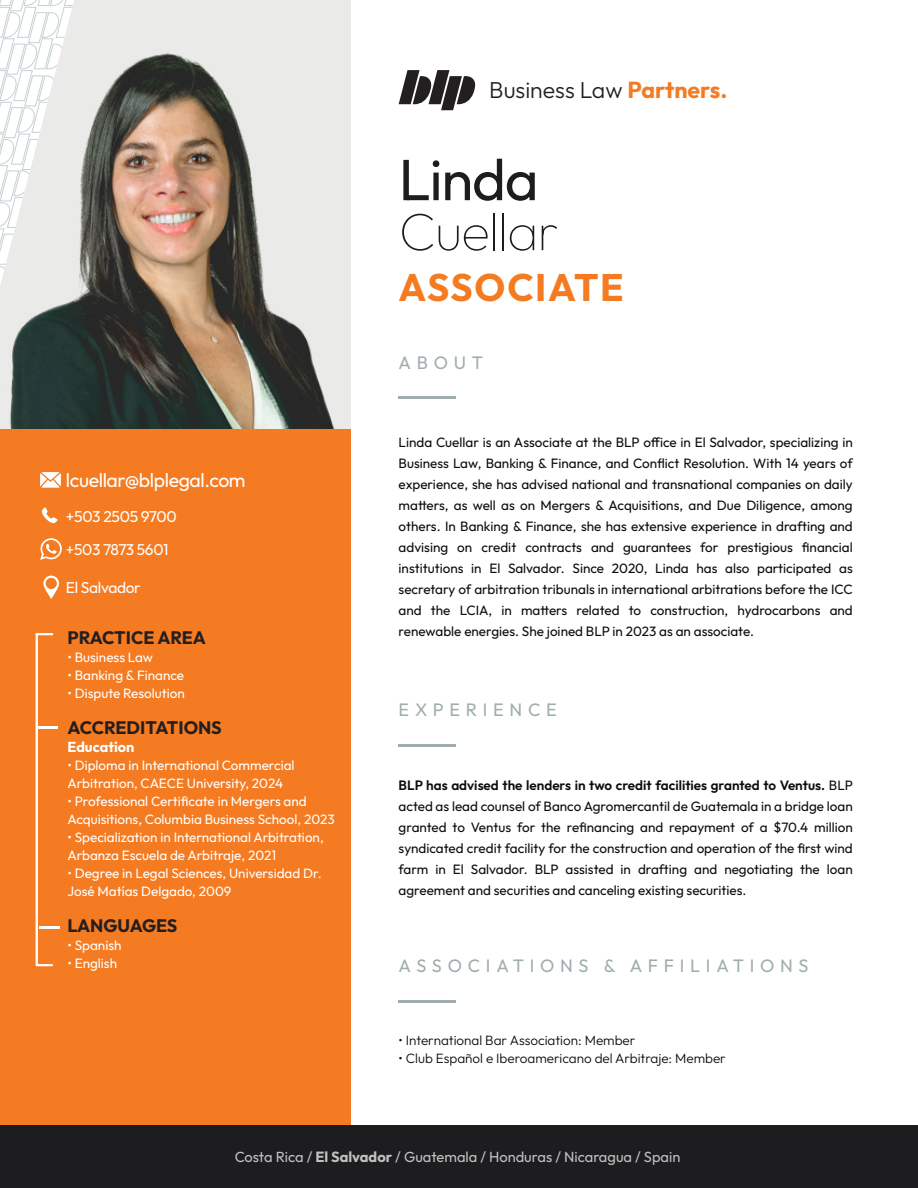
<style>
.page{position:relative;width:918px;height:1188px;background:#fff}
.page>*{position:absolute;margin:0;border:0;box-sizing:border-box;transform-origin:0 0}
.t1{font:58.05px "Outfit";letter-spacing:-.02em;color:#1d1d1f}
.t2{font:100 53.25px "Outfit";letter-spacing:-.02em;color:#1d1d1f}
.t3{font:700 38.25px "Outfit";letter-spacing:.04em;color:#f47b21}
.t4{font:300 23.1px "Outfit";color:#231f20}
.t5{font:19.5px "Outfit";letter-spacing:-.02em;color:#fff}
.t6{font:18px "Outfit";letter-spacing:.32em;color:#a0adaf}
.t7{font:700 18px "Outfit";letter-spacing:-.01em;color:#231f20}
.t8{font:15.75px "Outfit";letter-spacing:-.02em;color:#fff}
.t9{font:14.7px "Outfit";color:#fff}
.t10{font:700 14.4px "Outfit";color:#fff}
.t11{font:13.5px/21px "Outfit";color:#0d0d0d;text-align:justify}
.t12{font:13.5px/18px "Outfit";color:#fff}
.t13{font:300 13.5px "Outfit";color:#0d0d0d}
.s1{font-weight:700;color:#f47b21}
.s2{font-weight:600}
.s3{font-weight:700}
</style>
<div class="page">
<div style="left:0;top:0;width:350px;height:429px;background:#eaeae9"></div>
<img style="left:10px;top:53px;width:325px;height:376px">
<svg style="left:0;top:0;width:74px;height:286px"></svg>
<div style="left:0;top:429px;width:350px;height:701px;background:#f47b21"></div>
<svg style="left:36px;top:633px;width:17px;height:333px"></svg>
<hr style="left:37px;top:726px;width:20px;height:3px;background:#fff">
<hr style="left:399px;top:396px;width:57px;height:2px;background:#a0adaf">
<svg style="left:399px;top:70px;width:77px;height:40px"></svg>
<hr style="left:39px;top:926px;width:20px;height:3px;background:#fff">
<hr style="left:399px;top:1000px;width:57px;height:3px;background:#a0adaf">
<hr style="left:399px;top:744px;width:57px;height:2px;background:#a0adaf">
<div style="left:0;top:1125px;width:918px;height:63px;background:#1d1d1f"></div>
<svg style="left:42px;top:507px;width:16px;height:16px"></svg>
<svg style="left:40px;top:472px;width:21px;height:16px"></svg>
<svg style="left:40px;top:538px;width:22px;height:22px"></svg>
<svg style="left:43px;top:576px;width:16px;height:23px"></svg>
<h3 class="t4" style="left:489px;top:76px;width:239px">Business Law <span class="s1">Partners.</span></h3>
<h1 class="t1" style="left:399px;top:143px;width:141px">Linda</h1>
<h2 class="t2" style="left:399px;top:200px;width:162px">Cuellar</h2>
<h3 class="t3" style="left:399px;top:263px;width:227px">ASSOCIATE</h3>
<h3 class="t5" style="left:66px;top:468px;width:181px">lcuellar@blplegal.com</h3>
<p class="t8" style="left:66px;top:507px;width:112px">+503 2505 9700</p>
<p class="t8" style="left:66px;top:539px;width:104px">+503 7873 5601</p>
<p class="t8" style="left:66px;top:577px;width:76px">El Salvador</p>
<h3 class="t7" style="left:68px;top:626px;width:140px">PRACTICE AREA</h3>
<p class="t12" style="left:68px;top:649px;width:87px">• Business Law</p>
<p class="t12" style="left:68px;top:667px;width:118px">• Banking &amp; Finance</p>
<p class="t12" style="left:68px;top:685px;width:119px">• Dispute Resolution</p>
<h3 class="t7" style="left:68px;top:716px;width:156px">ACCREDITATIONS</h3>
<p class="t10" style="left:68px;top:738px;width:68px">Education</p>
<p class="t12" style="left:68px;top:757px;width:229px">• Diploma in International Commercial<br>Arbitration, CAECE University, 2024</p>
<p class="t12" style="left:68px;top:793px;width:269px">• Professional Certificate in Mergers and<br>Acquisitions, Columbia Business School, 2023</p>
<p class="t12" style="left:68px;top:829px;width:258px">• Specialization in International Arbitration,<br>Arbanza Escuela de Arbitraje, 2021</p>
<p class="t12" style="left:68px;top:865px;width:256px">• Degree in Legal Sciences, Universidad Dr.<br>José Matías Delgado, 2009</p>
<h3 class="t7" style="left:68px;top:914px;width:111px">LANGUAGES</h3>
<p class="t12" style="left:68px;top:937px;width:56px">• Spanish</p>
<p class="t12" style="left:68px;top:955px;width:51px">• English</p>
<h3 class="t6" style="left:399px;top:351px;width:86px">ABOUT</h3>
<p class="t11" style="left:399px;top:432px;width:456px">Linda Cuellar is an Associate at the BLP office in El Salvador, specializing in Business Law, Banking &amp; Finance, and Conflict Resolution. With 14 years of experience, she has advised national and transnational companies on daily matters, as well as on Mergers &amp; Acquisitions, and Due Diligence, among others. In Banking &amp; Finance, she has extensive experience in drafting and advising on credit contracts and guarantees for prestigious financial institutions in El Salvador. Since 2020, Linda has also participated as secretary of arbitration tribunals in international arbitrations before the ICC and the LCIA, in matters related to construction, hydrocarbons and renewable energies. She joined BLP in 2023 as an associate.</p>
<h3 class="t6" style="left:399px;top:698px;width:160px">EXPERIENCE</h3>
<p class="t11" style="left:399px;top:775px;width:456px"><span class="s2">BLP has advised the lenders in two credit facilities granted to Ventus.</span> BLP acted as lead counsel of Banco Agromercantil de Guatemala in a bridge loan granted to Ventus for the refinancing and repayment of a $70.4 million syndicated credit facility for the construction and operation of the first wind farm in El Salvador. BLP assisted in drafting and negotiating the loan agreement and securities and canceling existing securities.</p>
<h3 class="t6" style="left:399px;top:954px;width:411px">ASSOCIATIONS &amp; AFFILIATIONS</h3>
<p class="t13" style="left:399px;top:1032px;width:238px">• International Bar Association: Member</p>
<p class="t13" style="left:399px;top:1050px;width:329px">• Club Español e Iberoamericano del Arbitraje: Member</p>
<p class="t9" style="left:235px;top:1148px;width:447px">Costa Rica / <span class="s3">El Salvador</span> / Guatemala / Honduras / Nicaragua / Spain</p>
</div>
